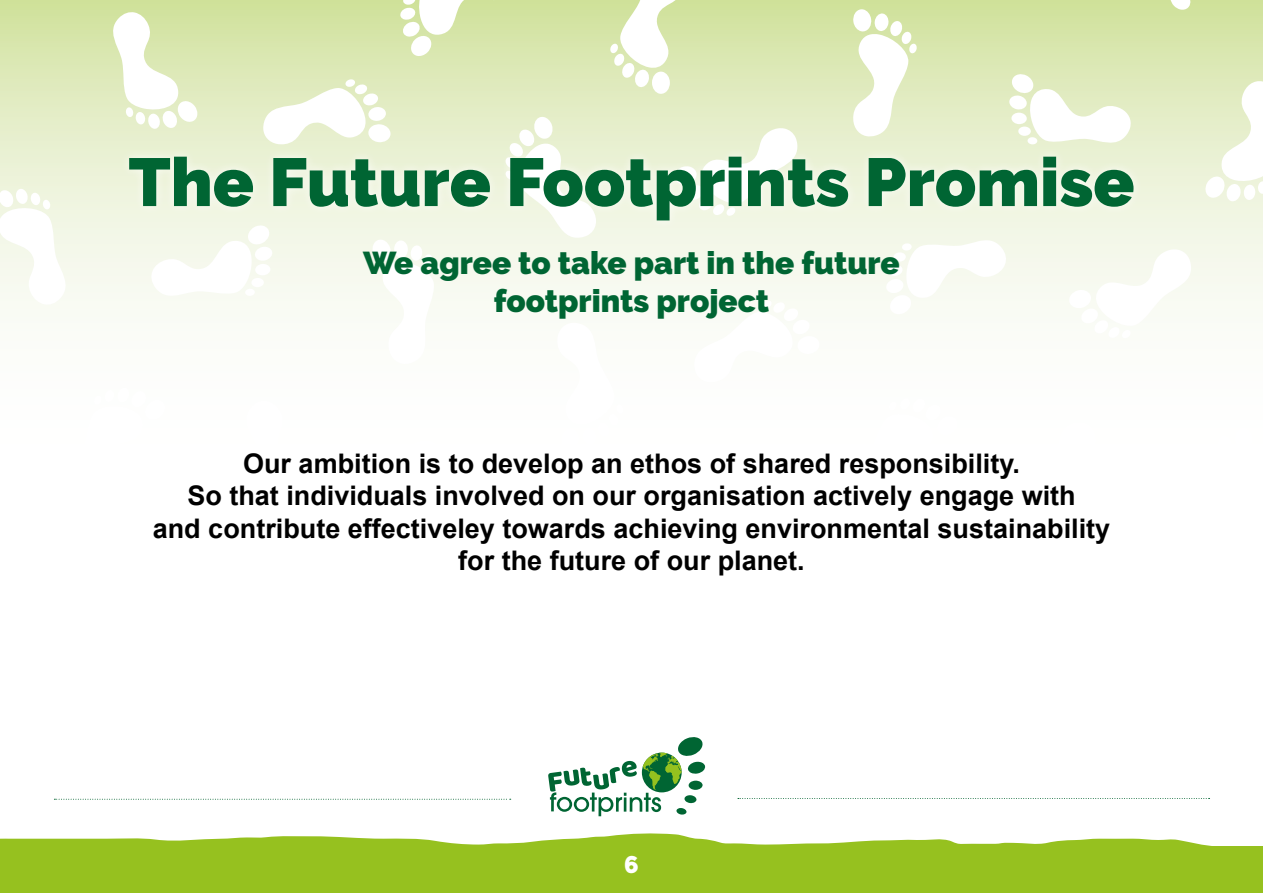
<style>
.page{position:relative;width:1263px;height:893px;background:#fff}
.page>*{position:absolute;margin:0;border:0;box-sizing:border-box;transform-origin:0 0}
.t1{font:900 67.65px "Raleway";color:#006533}
.t2{font:900 31.5px/37.8px "Raleway";color:#006533;text-align:center}
.t3{font:700 27px/32.4px "Arial";color:#000;text-align:center}
.t4{font:900 24px "Raleway";color:#fff}
</style>
<div class="page">
<svg style="left:0;top:833px;width:1212px;height:13px"></svg>
<div style="left:0;top:846px;width:1263px;height:47px;background:#96c11f"></div>
<svg style="left:54px;top:737px;width:1156px;height:80px"></svg>
<svg style="left:0;top:0;width:1263px;height:317px"></svg>
<div style="left:119px;top:147px;width:1023px;height:83px;background:#fff;opacity:.75"></div>
<p class="t1" style="left:128px;top:143px;width:1007px">The Future Footprints Promise</p>
<p class="t2" style="left:363px;top:244px;width:538px">We agree to take part in the future footprints project</p>
<p class="t3" style="left:153px;top:448px;width:959px">Our ambition is to develop an ethos of shared responsibility.<br>So that individuals involved on our organisation actively engage with<br>and contribute effectiveley towards achieving environmental sustainability for the future of our planet.</p>
<p class="t4" style="left:624px;top:851px;width:16px">6</p>
</div>
